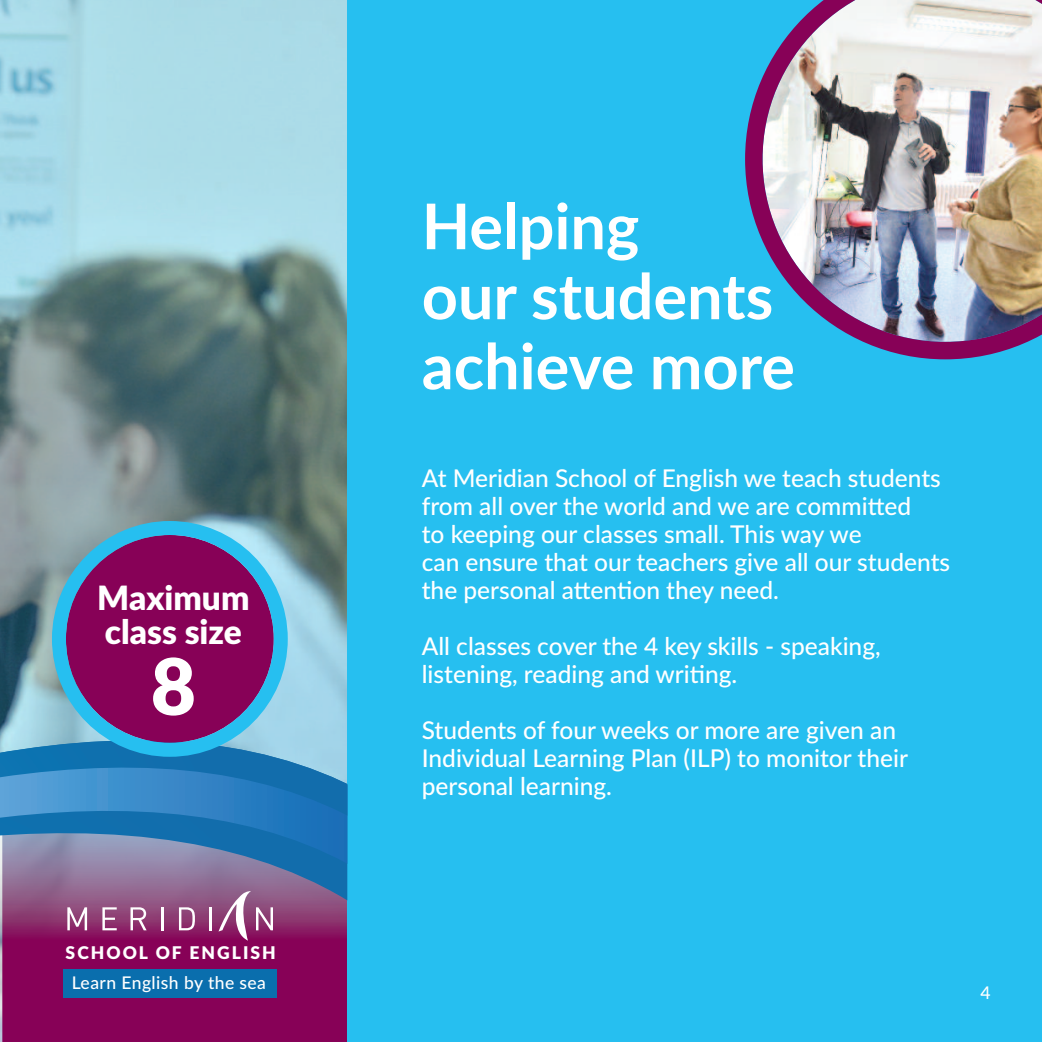
<style>
.page{position:relative;width:1042px;height:1042px;background:#fff}
.page>*{position:absolute;margin:0;border:0;box-sizing:border-box;transform-origin:0 0}
.t1{font:900 78.05px "Lato";color:#fff}
.t2{font:700 63px/70px "Lato";color:#fff}
.t3{font:900 33.43px/33.4px "Lato";color:#fff}
.t4{font:500 24.5px/28px "Lato";color:#fff}
.t5{font:500 17.5px "Lato";letter-spacing:.025em;color:#fff}
.t6{font:900 17.5px "Lato";letter-spacing:.115em;color:#fff}
</style>
<div class="page">
<div style="left:347px;top:0;width:695px;height:1042px;background:#26bff0"></div>
<div style="left:0;top:0;width:347px;height:832px;background:#26bff0;opacity:.3"></div>
<img style="left:745px;top:0;width:297px;height:359px">
<div style="left:0;top:1027px;width:347px;height:15px;background:#870157"></div>
<svg style="left:0;top:987px;width:347px;height:40px;background:#721466"></svg>
<svg style="left:0;top:678px;width:347px;height:309px;background:#6469a0"></svg>
<svg style="left:52px;top:521px;width:236px;height:236px;background:#75498a"></svg>
<h3 class="t3" style="left:97px;top:582px;width:154px">Maximum class size</h3>
<h1 class="t1" style="left:151px;top:642px;width:47px">8</h1>
<p class="t6" style="left:66px;top:943px;width:212px">School of EngliSh</p>
<p class="t5" style="left:72px;top:972px;width:196px">Learn English by the sea</p>
<h2 class="t2" style="left:422px;top:192px;width:375px">Helping<br>our students achieve more</h2>
<p class="t4" style="left:422px;top:465px;width:530px">At Meridian School of English we teach students from all over the world and we are committed<br>to keeping our classes small. This way we<br>can ensure that our teachers give all our students the personal attention they need.</p>
<p class="t4" style="left:422px;top:633px;width:460px">All classes cover the 4 key skills - speaking, listening, reading and writing.</p>
<p class="t4" style="left:422px;top:717px;width:488px">Students of four weeks or more are given an<br>Individual Learning Plan (ILP) to monitor their personal learning.</p>
<p class="t5" style="left:980px;top:982px;width:12px">4</p>
</div>
